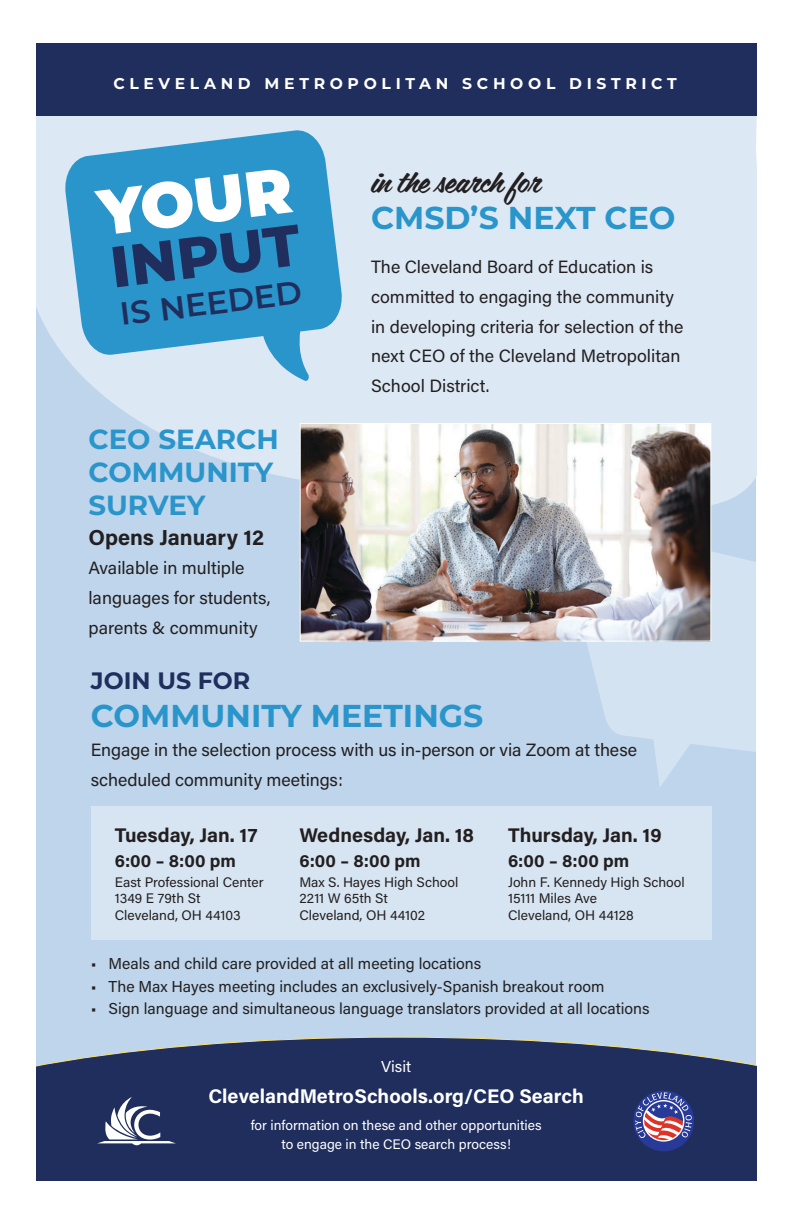
<style>
.page{position:relative;width:792px;height:1224px;background:#fff}
.page>*{position:absolute;margin:0;border:0;box-sizing:border-box;transform-origin:0 0}
.t1{font:900 64px "Montserrat";color:#fff}
.t2{font:800 57.8px "Montserrat";color:#202e5e}
.t3{font:600 32px "Montserrat";color:#202e5e}
.t4{font:700 31.6px "Montserrat";color:#2a95ca}
.t5{font:29.6px "Coffee Service";color:#231f20}
.t6{font:700 27.7px/33.2px "Montserrat";color:#2a95ca}
.t7{font:700 23.7px "Montserrat";color:#202e5e}
.t8{font:700 21.7px "Acumin Pro";color:#231f20}
.t9{font:700 19.8px "Acumin Pro";color:#231f20}
.t10{font:700 19.8px "Acumin Pro";color:#fff}
.t11{font:17.8px/29.6px "Acumin Pro";color:#231f20}
.t12{font:700 17.8px "Acumin Pro";letter-spacing:.01em;color:#231f20}
.t13{font:15.8px "Acumin Pro";color:#231f20}
.t14{font:15.8px "Acumin Pro";color:#fff}
.t15{font:700 15.6px "Montserrat";letter-spacing:.3em;color:#fff}
.t16{font:13.8px/16.6px "Acumin Pro";color:#231f20}
.t17{font:13.8px/19px "Acumin Pro";color:#fff;text-align:center}
</style>
<div class="page">
<div style="left:36px;top:251px;width:720px;height:886px;background:#bed5eb"></div>
<svg style="left:36px;top:116px;width:720px;height:447px;fill:#dce8f4"></svg>
<svg style="left:63px;top:129px;width:281px;height:253px;background:#57aad4"></svg>
<div style="left:36px;top:43px;width:720px;height:73px;background:#202e5e"></div>
<svg style="left:587px;top:520px;width:169px;height:267px;fill:#d4e3f1"></svg>
<div style="left:91px;top:806px;width:620px;height:134px;background:#d7e5f2"></div>
<img style="left:302px;top:425px;width:407px;height:215px">
<div style="left:300px;top:423px;width:411px;height:219px;border:1px solid #fff"></div>
<svg style="left:36px;top:1037px;width:720px;height:144px;background:#2b3a67"></svg>
<div style="left:633px;top:1090px;width:61px;height:61px;background:#273a97;border-radius:50%"></div>
<div style="left:643px;top:1100px;width:41px;height:42px;border:1px solid #fff;border-radius:50%"></div>
<svg style="left:635px;top:1092px;width:57px;height:49px"></svg>
<svg style="left:97px;top:1097px;width:79px;height:48px;background:#616b8d"></svg>
<p class="t15" style="left:113px;top:72px;width:565px">CLEVELAND METROPOLITAN SCHOOL DISTRICT</p>
<h1 class="t1" style="left:92px;top:165px;width:197px;rotate:-7deg">YOUR</h1>
<h2 class="t2" style="left:106px;top:225px;width:192px;rotate:-7deg">INPUT</h2>
<h3 class="t3" style="left:118px;top:292px;width:184px;rotate:-7deg">IS NEEDED</h3>
<h3 class="t5" style="left:371px;top:162px;width:171px">in the search for</h3>
<h3 class="t4" style="left:371px;top:195px;width:306px">CMSD’S NEXT CEO</h3>
<p class="t11" style="left:371px;top:252px;width:314px">The Cleveland Board of Education is committed to engaging the community in developing criteria for selection of the next CEO of the Cleveland Metropolitan School District.</p>
<h3 class="t6" style="left:89px;top:421px;width:192px">CEO SEARCH<br>COMMUNITY<br>SURVEY</h3>
<p class="t8" style="left:89px;top:522px;width:177px">Opens January 12</p>
<p class="t11" style="left:89px;top:553px;width:184px">Available in multiple languages for students, parents &amp; community</p>
<h3 class="t7" style="left:91px;top:663px;width:161px">JOIN US FOR</h3>
<h3 class="t4" style="left:91px;top:693px;width:394px">COMMUNITY MEETINGS</h3>
<p class="t11" style="left:91px;top:734px;width:548px">Engage in the selection process with us in-person or via Zoom at these scheduled community meetings:</p>
<p class="t9" style="left:115px;top:821px;width:144px">Tuesday, Jan. 17</p>
<p class="t12" style="left:115px;top:848px;width:123px">6:00 – 8:00 pm</p>
<p class="t16" style="left:115px;top:873px;width:150px">East Professional Center<br>1349 E 79th St<br>Cleveland, OH 44103</p>
<p class="t9" style="left:299px;top:821px;width:176px">Wednesday, Jan. 18</p>
<p class="t12" style="left:299px;top:848px;width:123px">6:00 – 8:00 pm</p>
<p class="t16" style="left:299px;top:873px;width:161px">Max S. Hayes High School<br>2211 W 65th St<br>Cleveland, OH 44102</p>
<p class="t9" style="left:508px;top:821px;width:155px">Thursday, Jan. 19</p>
<p class="t12" style="left:508px;top:848px;width:123px">6:00 – 8:00 pm</p>
<p class="t16" style="left:508px;top:873px;width:178px">John F. Kennedy High School<br>15111 Miles Ave<br>Cleveland, OH 44128</p>
<p class="t13" style="left:91px;top:953px;width:392px">• Meals and child care provided at all meeting locations</p>
<p class="t13" style="left:91px;top:975px;width:515px">• The Max Hayes meeting includes an exclusively-Spanish breakout room</p>
<p class="t13" style="left:91px;top:998px;width:560px">• Sign language and simultaneous language translators provided at all locations</p>
<p class="t14" style="left:381px;top:1055px;width:32px">Visit</p>
<p class="t10" style="left:209px;top:1082px;width:377px">ClevelandMetroSchools.org/CEO Search</p>
<p class="t17" style="left:251px;top:1115px;width:293px">for information on these and other opportunities to engage in the CEO search process!</p>
</div>
